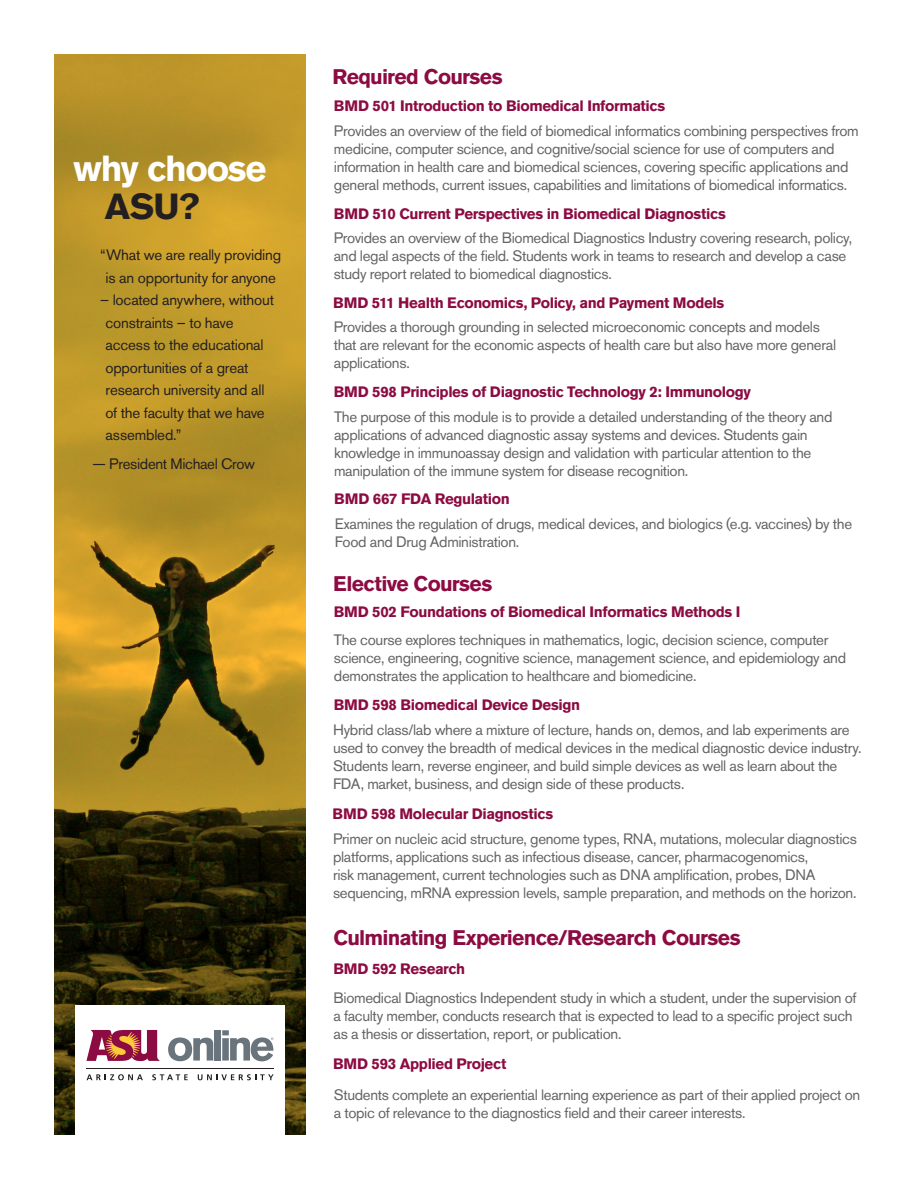
<style>
.page{position:relative;width:918px;height:1188px;background:#fff}
.page>*{position:absolute;margin:0;border:0;box-sizing:border-box;transform-origin:0 0}
.t1{font:700 36px "Akzidenz Grotesk BQ";letter-spacing:-.035em;color:#fff}
.t2{font:700 36px "Akzidenz Grotesk BQ";color:#231f20}
.t3{font:700 21px "Akzidenz Grotesk BQ";letter-spacing:-.03em;color:#8c0b42}
.t4{font:15px/18px "Akzidenz Grotesk BQ";letter-spacing:-.02em;color:#636366}
.t5{font:700 15px "Akzidenz Grotesk BQ";letter-spacing:-.025em;color:#8c0b42}
.t6{font:15px/22.5px "Akzidenz Grotesk BQ";letter-spacing:-.015em;color:#231f20;text-align:center}
</style>
<div class="page">
<svg style="left:54px;top:54px;width:252px;height:1081px;background:#95771f"></svg>
<div style="left:75px;top:1005px;width:210px;height:134px;background:#fff"></div>
<svg style="left:87px;top:1074px;width:56px;height:6px"></svg>
<svg style="left:152px;top:1074px;width:36px;height:6px"></svg>
<svg style="left:198px;top:1074px;width:76px;height:6px"></svg>
<hr style="left:86px;top:1068px;width:188px;height:1px;background:#231f20">
<svg style="left:86px;top:1030px;width:74px;height:31px"></svg>
<svg style="left:168px;top:1037px;width:45px;height:24px"></svg>
<div style="left:214px;top:1030px;width:7px;height:31px;background:#6a747c"></div>
<svg style="left:222px;top:1030px;width:51px;height:31px"></svg>
<p class="t1" style="left:74px;top:148px;width:194px">why choose</p>
<p class="t2" style="left:105px;top:186px;width:96px">ASU?</p>
<p class="t6" style="left:100px;top:243px;width:182px">“What we are really providing is an opportunity for anyone</p>
<p class="t6" style="left:105px;top:288px;width:170px;text-align:left;text-indent:-5px">– located anywhere, without constraints – to have access to the educational opportunities of a great research university and all of the faculty that we have assembled.”</p>
<p class="t6" style="left:93px;top:453px;width:164px">— President Michael Crow</p>
<p class="t3" style="left:332px;top:65px;width:172px">Required Courses</p>
<p class="t5" style="left:334px;top:97px;width:333px">BMD 501 Introduction to Biomedical Informatics</p>
<p class="t4" style="left:334px;top:121px;width:526px">Provides an overview of the field of biomedical informatics combining perspectives from medicine, computer science, and cognitive/social science for use of computers and information in health care and biomedical sciences, covering specific applications and general methods, current issues, capabilities and limitations of biomedical informatics.</p>
<p class="t5" style="left:334px;top:205px;width:394px">BMD 510 Current Perspectives in Biomedical Diagnostics</p>
<p class="t4" style="left:334px;top:229px;width:520px">Provides an overview of the Biomedical Diagnostics Industry covering research, policy, and legal aspects of the field. Students work in teams to research and develop a case study report related to biomedical diagnostics.</p>
<p class="t5" style="left:333px;top:294px;width:393px">BMD 511 Health Economics, Policy, and Payment Models</p>
<p class="t4" style="left:334px;top:318px;width:504px">Provides a thorough grounding in selected microeconomic concepts and models that are relevant for the economic aspects of health care but also have more general applications.</p>
<p class="t5" style="left:334px;top:383px;width:419px">BMD 598 Principles of Diagnostic Technology 2: Immunology</p>
<p class="t4" style="left:334px;top:407px;width:500px">The purpose of this module is to provide a detailed understanding of the theory and applications of advanced diagnostic assay systems and devices. Students gain knowledge in immunoassay design and validation with particular attention to the manipulation of the immune system for disease recognition.</p>
<p class="t5" style="left:334px;top:490px;width:177px">BMD 667 FDA Regulation</p>
<p class="t4" style="left:335px;top:514px;width:519px">Examines the regulation of drugs, medical devices, and biologics (e.g. vaccines) by the<br>Food and Drug Administration.</p>
<p class="t3" style="left:333px;top:572px;width:161px">Elective Courses</p>
<p class="t5" style="left:334px;top:603px;width:408px">BMD 502 Foundations of Biomedical Informatics Methods I</p>
<p class="t4" style="left:334px;top:631px;width:514px">The course explores techniques in mathematics, logic, decision science, computer science, engineering, cognitive science, management science, and epidemiology and demonstrates the application to healthcare and biomedicine.</p>
<p class="t5" style="left:334px;top:696px;width:248px">BMD 598 Biomedical Device Design</p>
<p class="t4" style="left:333px;top:721px;width:530px">Hybrid class/lab where a mixture of lecture, hands on, demos, and lab experiments are used to convey the breadth of medical devices in the medical diagnostic device industry.<br>Students learn, reverse engineer, and build simple devices as well as learn about the FDA, market, business, and design side of these products.</p>
<p class="t5" style="left:333px;top:805px;width:222px">BMD 598 Molecular Diagnostics</p>
<p class="t4" style="left:333px;top:829px;width:525px">Primer on nucleic acid structure, genome types, RNA, mutations, molecular diagnostics platforms, applications such as infectious disease, cancer, pharmacogenomics,<br>risk management, current technologies such as DNA amplification, probes, DNA sequencing, mRNA expression levels, sample preparation, and methods on the horizon.</p>
<p class="t3" style="left:333px;top:926px;width:409px">Culminating Experience/Research Courses</p>
<p class="t5" style="left:333px;top:960px;width:133px">BMD 592 Research</p>
<p class="t4" style="left:333px;top:988px;width:525px">Biomedical Diagnostics Independent study in which a student, under the supervision of a faculty member, conducts research that is expected to lead to a specific project such as a thesis or dissertation, report, or publication.</p>
<p class="t5" style="left:333px;top:1055px;width:175px">BMD 593 Applied Project</p>
<p class="t4" style="left:334px;top:1085px;width:528px">Students complete an experiential learning experience as part of their applied project on a topic of relevance to the diagnostics field and their career interests.</p>
</div>
